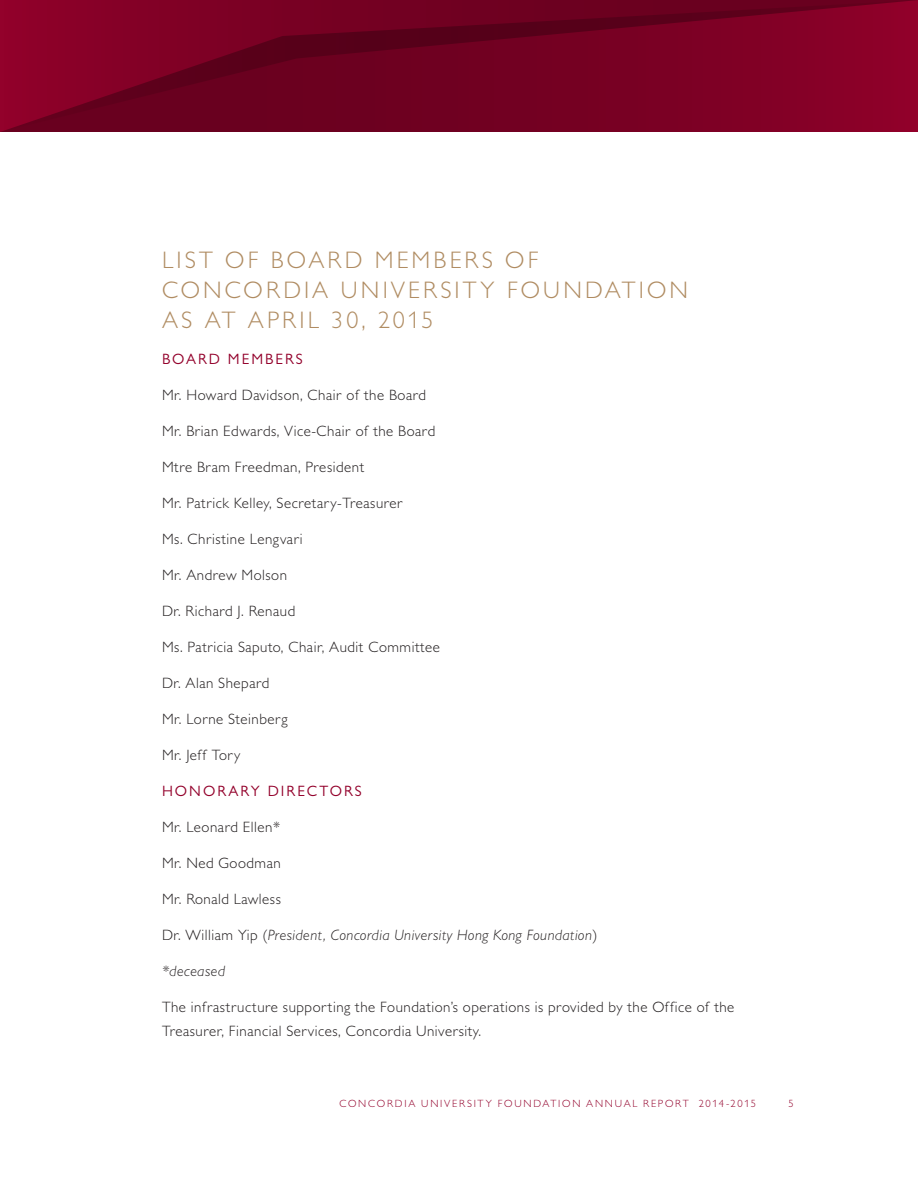
<style>
.page{position:relative;width:918px;height:1188px;background:#fff}
.page>*{position:absolute;margin:0;border:0;box-sizing:border-box;transform-origin:0 0}
.t1{font:300 24px/30px "Gill Sans MT Pro";letter-spacing:.13em;color:#b08c62}
.t2{font:300 15px/24px "Gill Sans MT Pro";letter-spacing:.035em;color:#231f20}
.t3{font:italic 300 15px "Gill Sans MT Pro";letter-spacing:.035em;color:#231f20}
.t4{font:15px "Gill Sans MT Pro";letter-spacing:.135em;color:#93012b}
.t5{font:300 10.5px "Gill Sans MT Pro";letter-spacing:.165em;color:#93012b}
.s1{font-style:normal}
</style>
<div class="page">
<svg style="left:0;top:0;width:918px;height:132px;background:#702"></svg>
<p class="t1" style="left:162px;top:245px;width:528px">LIST OF BOARD MEMBERS OF<br>CONCORDIA UNIVERSITY FOUNDATION<br>AS AT APRIL 30, 2015</p>
<p class="t4" style="left:162px;top:350px;width:142px">BOARD MEMBERS</p>
<p class="t2" style="left:162px;top:383px;width:266px">Mr. Howard Davidson, Chair of the Board</p>
<p class="t2" style="left:162px;top:419px;width:275px">Mr. Brian Edwards, Vice-Chair of the Board</p>
<p class="t2" style="left:162px;top:455px;width:204px">Mtre Bram Freedman, President</p>
<p class="t2" style="left:162px;top:491px;width:242px">Mr. Patrick Kelley, Secretary-Treasurer</p>
<p class="t2" style="left:162px;top:527px;width:142px">Ms. Christine Lengvari</p>
<p class="t2" style="left:162px;top:563px;width:127px">Mr. Andrew Molson</p>
<p class="t2" style="left:162px;top:599px;width:135px">Dr. Richard J. Renaud</p>
<p class="t2" style="left:162px;top:635px;width:279px">Ms. Patricia Saputo, Chair, Audit Committee</p>
<p class="t2" style="left:162px;top:671px;width:109px">Dr. Alan Shepard</p>
<p class="t2" style="left:162px;top:707px;width:127px">Mr. Lorne Steinberg</p>
<p class="t2" style="left:162px;top:743px;width:80px">Mr. Jeff Tory</p>
<p class="t4" style="left:162px;top:782px;width:201px">HONORARY DIRECTORS</p>
<p class="t2" style="left:162px;top:815px;width:120px">Mr. Leonard Ellen*</p>
<p class="t2" style="left:162px;top:851px;width:120px">Mr. Ned Goodman</p>
<p class="t2" style="left:162px;top:887px;width:120px">Mr. Ronald Lawless</p>
<p class="t3" style="left:162px;top:926px;width:437px"><span class="s1">Dr. William Yip (</span>President, Concordia University Hong Kong Foundation<span class="s1">)</span></p>
<p class="t3" style="left:162px;top:962px;width:65px">*deceased</p>
<p class="t2" style="left:162px;top:995px;width:574px">The infrastructure supporting the Foundation’s operations is provided by the Office of the<br>Treasurer, Financial Services, Concordia University.</p>
<p class="t5" style="left:340px;top:1097px;width:418px">CONCORDIA UNIVERSITY FOUNDATION ANNUAL REPORT 2014-2015</p>
<p class="t5" style="left:788px;top:1097px;width:7px">5</p>
</div>
